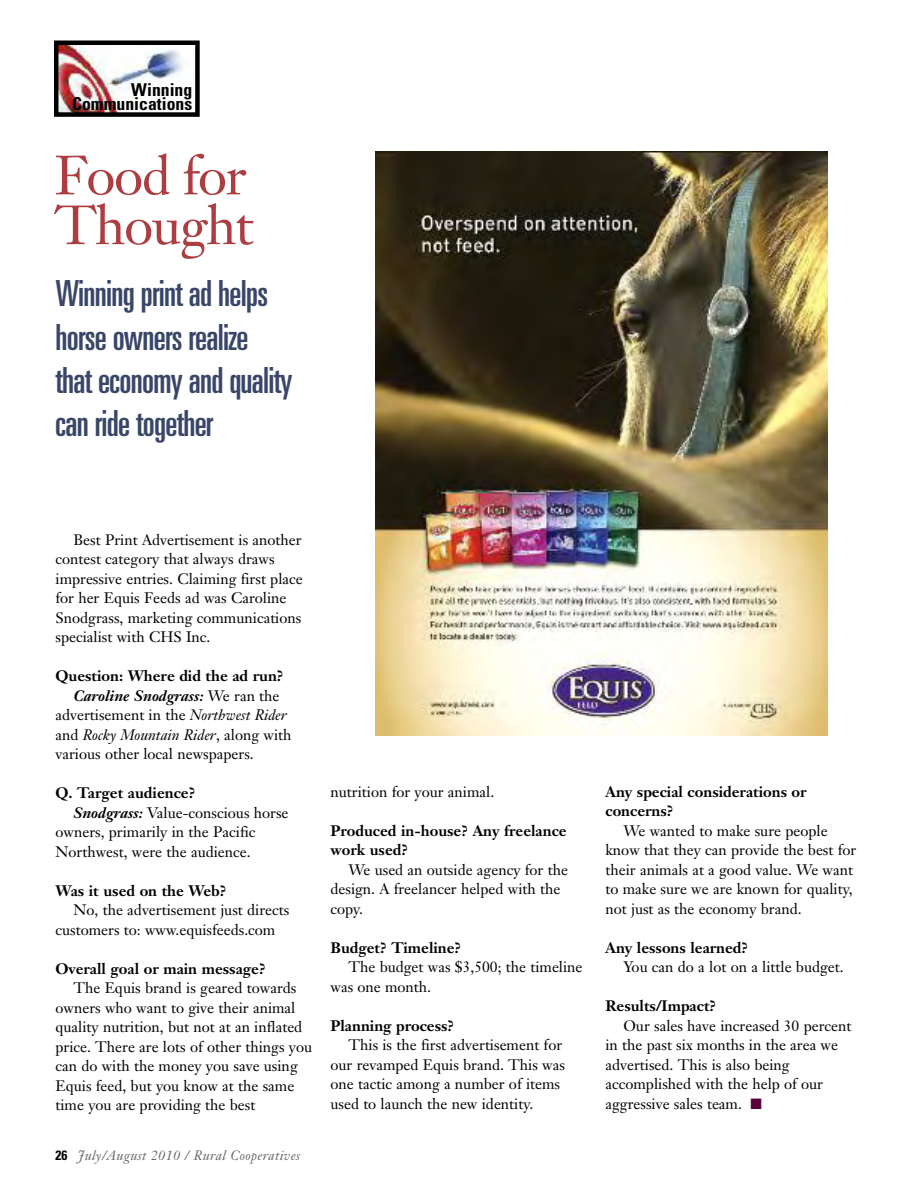
<style>
.page{position:relative;width:918px;height:1188px;background:#fff}
.page>*{position:absolute;margin:0;border:0;box-sizing:border-box;transform-origin:0 0}
.t1{font:ultra-condensed 36px/43.2px "Univers";letter-spacing:-.02em;color:#394668}
.t2{font:700 condensed 17.7px/14px "Univers";color:#000;text-align:right}
.t3{font:15px/19.5px "Janson Text";color:#000}
.t4{font:700 15px/19.5px "Janson Text";color:#000}
.t5{font:italic 15px "Janson Text";color:#000}
.t6{font:italic 700 15px "Janson Text";color:#000}
.t7{font:italic 13.5px "Janson Text";letter-spacing:.025em;color:#666}
.s1{font-weight:400;font-style:normal}
.s2{font-style:italic}
.s3{font-style:normal}
.s4{font-weight:700;font-style:italic}
.s5{font-family:"Univers";font-weight:700;font-style:normal;font-stretch:condensed;color:#000}
.s6{color:#5d003a}
</style>
<div class="page">
<svg style="left:56px;top:153px;width:190px;height:42px"></svg>
<svg style="left:54px;top:203px;width:166px;height:56px"></svg>
<img style="left:376px;top:152px;width:452px;height:584px">
<img style="left:59px;top:45px;width:123px;height:67px">
<div style="left:54px;top:40px;width:146px;height:77px;border:4px solid #000"></div>
<p class="t2" style="left:72px;top:84px;width:122px">Winning<br>Communications</p>
<h1 class="t1" style="left:55px;top:275px;width:239px">Winning print ad helps horse owners realize that economy and quality can ride together</h1>
<p class="t3" style="left:56px;top:531px;width:249px;text-indent:18px">Best Print Advertisement is another contest category that always draws impressive entries. Claiming first place for her Equis Feeds ad was Caroline Snodgrass, marketing communications specialist with CHS Inc.</p>
<p class="t4" style="left:56px;top:668px;width:230px">Question: Where did the ad run?</p>
<p class="t6" style="left:74px;top:690px;width:208px">Caroline Snodgrass: <span class="s1">We ran the</span></p>
<p class="t3" style="left:55px;top:707px;width:233px">advertisement in the <span class="s2">Northwest Rider</span></p>
<p class="t5" style="left:55px;top:729px;width:238px"><span class="s3">and</span> Rocky Mountain Rider<span class="s3">, along with</span></p>
<p class="t3" style="left:55px;top:746px;width:200px">various other local newspapers.</p>
<p class="t4" style="left:55px;top:785px;width:141px">Q. Target audience?</p>
<p class="t3" style="left:74px;top:804px;width:217px"><span class="s4">Snodgrass:</span> Value-conscious horse</p>
<p class="t3" style="left:55px;top:824px;width:202px">owners, primarily in the Pacific</p>
<p class="t3" style="left:55px;top:843px;width:197px">Northwest, were the audience.</p>
<p class="t4" style="left:55px;top:882px;width:173px">Was it used on the Web?</p>
<p class="t3" style="left:55px;top:902px;width:235px;text-indent:18px">No, the advertisement just directs customers to: www.equisfeeds.com</p>
<p class="t4" style="left:55px;top:960px;width:212px">Overall goal or main message?</p>
<p class="t3" style="left:55px;top:980px;width:258px;text-indent:18px">The Equis brand is geared towards owners who want to give their animal quality nutrition, but not at an inflated price. There are lots of other things you can do with the money you save using Equis feed, but you know at the same time you are providing the best</p>
<p class="t7" style="left:56px;top:1150px;width:246px"><span class="s5">26</span> July/August 2010 / Rural Cooperatives</p>
<p class="t3" style="left:330px;top:783px;width:165px">nutrition for your animal.</p>
<p class="t4" style="left:330px;top:822px;width:238px">Produced in-house? Any freelance work used?</p>
<p class="t3" style="left:330px;top:861px;width:239px;text-indent:18px">We used an outside agency for the design. A freelancer helped with the copy.</p>
<p class="t4" style="left:330px;top:939px;width:132px">Budget? Timeline?</p>
<p class="t3" style="left:330px;top:959px;width:254px;text-indent:18px">The budget was $3,500; the timeline was one month.</p>
<p class="t4" style="left:330px;top:1017px;width:125px">Planning process?</p>
<p class="t3" style="left:330px;top:1037px;width:236px;text-indent:18px">This is the first advertisement for our revamped Equis brand. This was one tactic among a number of items used to launch the new identity.</p>
<p class="t4" style="left:605px;top:783px;width:203px">Any special considerations or concerns?</p>
<p class="t3" style="left:605px;top:822px;width:252px;text-indent:18px">We wanted to make sure people know that they can provide the best for their animals at a good value. We want to make sure we are known for quality, not just as the economy brand.</p>
<p class="t4" style="left:605px;top:939px;width:144px">Any lessons learned?</p>
<p class="t3" style="left:623px;top:959px;width:222px">You can do a lot on a little budget.</p>
<p class="t4" style="left:605px;top:998px;width:112px">Results/Impact?</p>
<p class="t3" style="left:605px;top:1017px;width:247px;text-indent:18px">Our sales have increased 30 percent in the past six months in the area we advertised. This is also being accomplished with the help of our aggressive sales team. <span class="s6">■</span></p>
</div>
